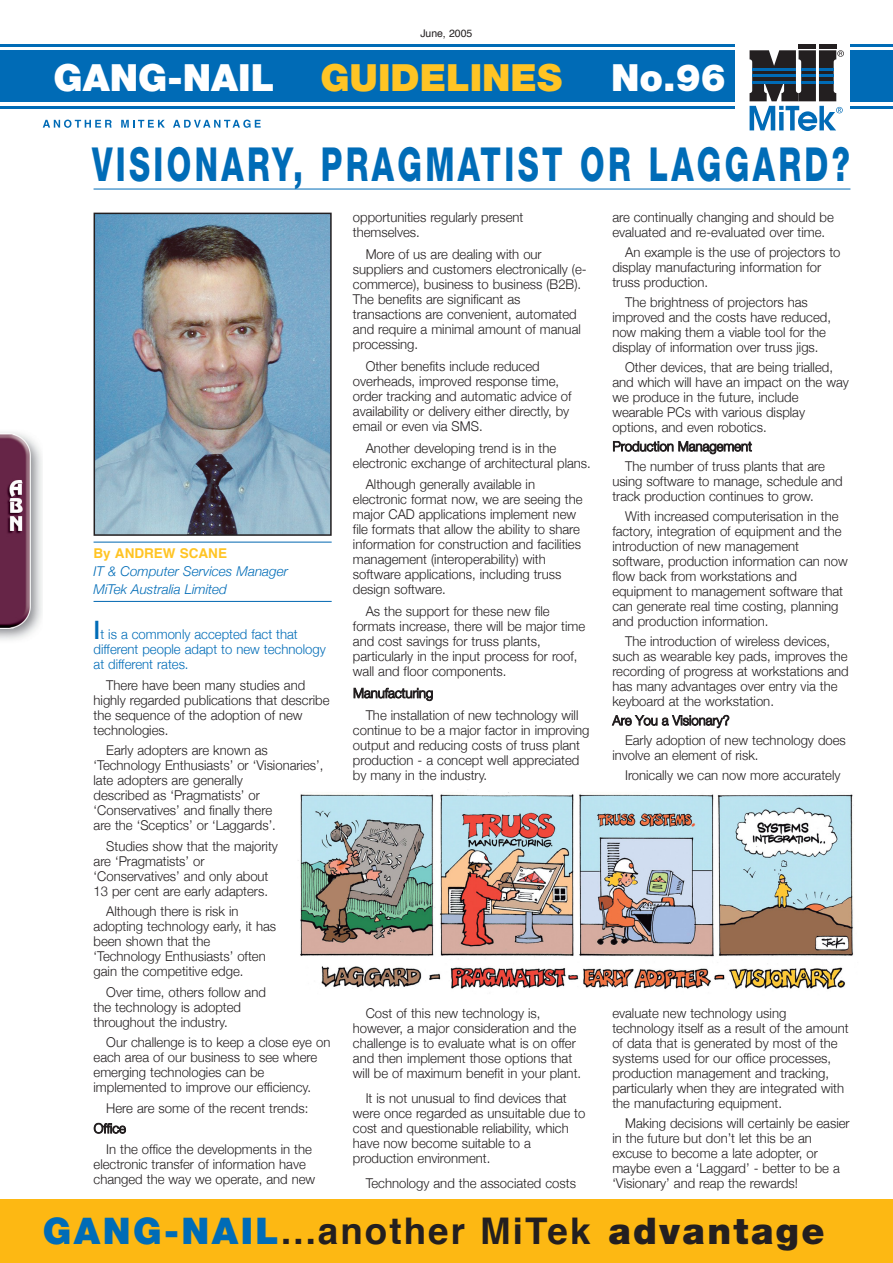
<style>
.page{position:relative;width:893px;height:1263px;background:#fff}
.page>*{position:absolute;margin:0;border:0;box-sizing:border-box;transform-origin:0 0}
.t1{font:800 46.95px "Helvetica Neue";letter-spacing:.105em;color:#006cb7;scale:.67 1}
.t2{font:900 37.5px "Helvetica Neue";color:#ffc424}
.t3{font:900 37.5px "Helvetica Neue";color:#fff}
.t4{font:700 36.75px "Helvetica";letter-spacing:.055em;color:#231f20}
.t5{font:300 13.5px/15px "Helvetica Neue";color:#231f20}
.t6{font:300 13.5px/15px "Helvetica Neue";color:#006cb7}
.t7{font:italic 300 13.5px/18px "Helvetica Neue";color:#006cb7}
.t8{font:700 13.5px "Helvetica";color:#ffc424}
.t9{font:10.5px "Helvetica";color:#231f20}
.s1{color:#fff}
.s2{font-weight:500;font-size:25.5px}
.s3{font-family:"Helvetica Neue";font-weight:900;color:#006cb7}
.s4{font-family:"Helvetica Neue";font-weight:900}
</style>
<div class="page">
<div style="left:799px;top:44px;width:17px;height:5px;background:#231f20"></div>
<div style="left:819px;top:44px;width:17px;height:5px;background:#231f20"></div>
<svg style="left:750px;top:50px;width:94px;height:81px"></svg>
<div style="left:0;top:51px;width:735px;height:51px;background:#006bb6"></div>
<div style="left:850px;top:51px;width:43px;height:51px;background:#006bb6"></div>
<hr style="left:0;top:106px;width:735px;height:3px;background:#006bb6">
<hr style="left:850px;top:106px;width:43px;height:3px;background:#006bb6">
<hr style="left:0;top:44px;width:735px;height:3px;background:#006bb6">
<hr style="left:850px;top:44px;width:43px;height:3px;background:#006bb6">
<svg style="left:43px;top:120px;width:69px;height:8px"></svg>
<svg style="left:121px;top:120px;width:44px;height:8px"></svg>
<svg style="left:173px;top:120px;width:88px;height:8px"></svg>
<hr style="left:94px;top:189px;width:756px;height:1px;background:#006cb7">
<div style="left:0;top:1199px;width:893px;height:64px;background:#fdb813"></div>
<img style="left:0;top:432px;width:42px;height:208px">
<img style="left:97px;top:216px;width:232px;height:317px">
<div style="left:94px;top:213px;width:238px;height:323px;border:2px solid #231f20"></div>
<hr style="left:94px;top:542px;width:238px;height:1px;background:#0067b1">
<hr style="left:94px;top:601px;width:238px;height:1px;background:#0067b1">
<img style="left:298px;top:792px;width:556px;height:198px">
<p class="t9" style="left:421px;top:29px;width:53px">June, 2005</p>
<h2 class="t2" style="left:54px;top:64px;width:510px"><span class="s1">GANG-NAIL</span> GUIDELINES</h2>
<h2 class="t3" style="left:611px;top:64px;width:116px">No.96</h2>
<h1 class="t1" style="left:92px;top:148px;width:1133px">VISIONARY, PRAGMATIST OR LAGGARD?</h1>
<p class="t8" style="left:94px;top:548px;width:135px">By ANDREW SCANE</p>
<p class="t7" style="left:94px;top:562px;width:196px">IT &amp; Computer Services Manager<br>MiTek Australia Limited</p>
<p class="t6" style="left:94px;top:626px;width:234px"><span class="s2">I</span>t is a commonly accepted fact that different people adapt to new technology at different rates.</p>
<p class="t5" style="left:94px;top:677px;width:237px;text-indent:13px">There have been many studies and highly regarded publications that describe the sequence of the adoption of new technologies.</p>
<p class="t5" style="left:94px;top:742px;width:231px;text-indent:13px">Early adopters are known as ‘Technology Enthusiasts’ or ‘Visionaries’, late adopters are generally<br>described as ‘Pragmatists’ or ‘Conservatives’ and finally there<br>are the ‘Sceptics’ or ‘Laggards’.</p>
<p class="t5" style="left:94px;top:838px;width:186px;text-indent:13px">Studies show that the majority are ‘Pragmatists’ or ‘Conservatives’ and only about<br>13 per cent are early adapters.</p>
<p class="t5" style="left:94px;top:904px;width:184px;text-indent:13px">Although there is risk in adopting technology early, it has been shown that the ‘Technology Enthusiasts’ often gain the competitive edge.</p>
<p class="t5" style="left:94px;top:984px;width:174px;text-indent:13px">Over time, others follow and the technology is adopted throughout the industry.</p>
<p class="t5" style="left:94px;top:1035px;width:238px;text-indent:13px">Our challenge is to keep a close eye on each area of our business to see where emerging technologies can be implemented to improve our efficiency.</p>
<p class="t5" style="left:94px;top:1097px;width:216px;line-height:20.2px;text-indent:13px">Here are some of the recent trends:<br>Office</p>
<p class="t5" style="left:94px;top:1141px;width:223px;text-indent:13px">In the office the developments in the electronic transfer of information have changed the way we operate, and new</p>
<p class="t5" style="left:353px;top:210px;width:172px">opportunities regularly present themselves.</p>
<p class="t5" style="left:353px;top:246px;width:235px;text-indent:13px">More of us are dealing with our suppliers and customers electronically (e&shy;commerce), business to business (B2B).<br>The benefits are significant as transactions are convenient, automated and require a minimal amount of manual processing.</p>
<p class="t5" style="left:353px;top:358px;width:220px;text-indent:13px">Other benefits include reduced overheads, improved response time, order tracking and automatic advice of availability or delivery either directly, by email or even via SMS.</p>
<p class="t5" style="left:353px;top:440px;width:239px;text-indent:13px">Another developing trend is in the electronic exchange of architectural plans.</p>
<p class="t5" style="left:353px;top:477px;width:231px;text-indent:13px">Although generally available in electronic format now, we are seeing the major CAD applications implement new file formats that allow the ability to share information for construction and facilities management (interoperability) with software applications, including truss design software.</p>
<p class="t5" style="left:353px;top:604px;width:234px;text-indent:13px">As the support for these new file formats increase, there will be major time and cost savings for truss plants, particularly in the input process for roof, wall and floor components.</p>
<p class="t5" style="left:366px;top:682px;width:214px;line-height:22px;text-indent:-13px">Manufacturing<br>The installation of new technology will</p>
<p class="t5" style="left:353px;top:722px;width:238px">continue to be a major factor in improving output and reducing costs of truss plant production - a concept well appreciated by many in the industry.</p>
<p class="t5" style="left:612px;top:210px;width:223px">are continually changing and should be evaluated and re-evaluated over time.</p>
<p class="t5" style="left:612px;top:244px;width:230px;text-indent:13px">An example is the use of projectors to display manufacturing information for truss production.</p>
<p class="t5" style="left:612px;top:294px;width:220px;text-indent:13px">The brightness of projectors has improved and the costs have reduced, now making them a viable tool for the display of information over truss jigs.</p>
<p class="t5" style="left:612px;top:359px;width:238px;text-indent:13px">Other devices, that are being trialled, and which will have an impact on the way we produce in the future, include wearable PCs with various display options, and even robotics.</p>
<p class="t5" style="left:625px;top:436px;width:201px;line-height:20px;text-indent:-13px">Production Management<br>The number of truss plants that are</p>
<p class="t5" style="left:612px;top:473px;width:232px">using software to manage, schedule and track production continues to grow.</p>
<p class="t5" style="left:612px;top:508px;width:237px;text-indent:13px">With increased computerisation in the factory, integration of equipment and the introduction of new management software, production information can now flow back from workstations and equipment to management software that can generate real time costing, planning and production information.</p>
<p class="t5" style="left:612px;top:633px;width:238px;text-indent:13px">The introduction of wireless devices, such as wearable key pads, improves the recording of progress at workstations and has many advantages over entry via the keyboard at the workstation.</p>
<p class="t5" style="left:625px;top:710px;width:222px;line-height:20px;text-indent:-13px">Are You a Visionary?<br>Early adoption of new technology does</p>
<p class="t5" style="left:625px;top:745px;width:217px;line-height:19.8px;text-indent:-13px">involve an element of risk.<br>Ironically we can now more accurately</p>
<p class="t5" style="left:353px;top:1005px;width:230px;text-indent:13px">Cost of this new technology is, however, a major consideration and the challenge is to evaluate what is on offer and then implement those options that will be of maximum benefit in your plant.</p>
<p class="t5" style="left:353px;top:1090px;width:234px;text-indent:13px">It is not unusual to find devices that were once regarded as unsuitable due to cost and questionable reliability, which have now become suitable to a production environment.</p>
<p class="t5" style="left:366px;top:1175px;width:212px">Technology and the associated costs</p>
<p class="t5" style="left:612px;top:1005px;width:238px">evaluate new technology using technology itself as a result of the amount of data that is generated by most of the systems used for our office processes, production management and tracking, particularly when they are integrated with the manufacturing equipment.</p>
<p class="t5" style="left:612px;top:1115px;width:239px;text-indent:13px">Making decisions will certainly be easier in the future but don’t let this be an excuse to become a late adopter, or maybe even a ‘Laggard’ - better to be a ‘Visionary’ and reap the rewards!</p>
<h3 class="t4" style="left:43px;top:1216px;width:783px"><span class="s3">GANG-NAIL</span>...another MiTek <span class="s4">advantage</span></h3>
</div>
